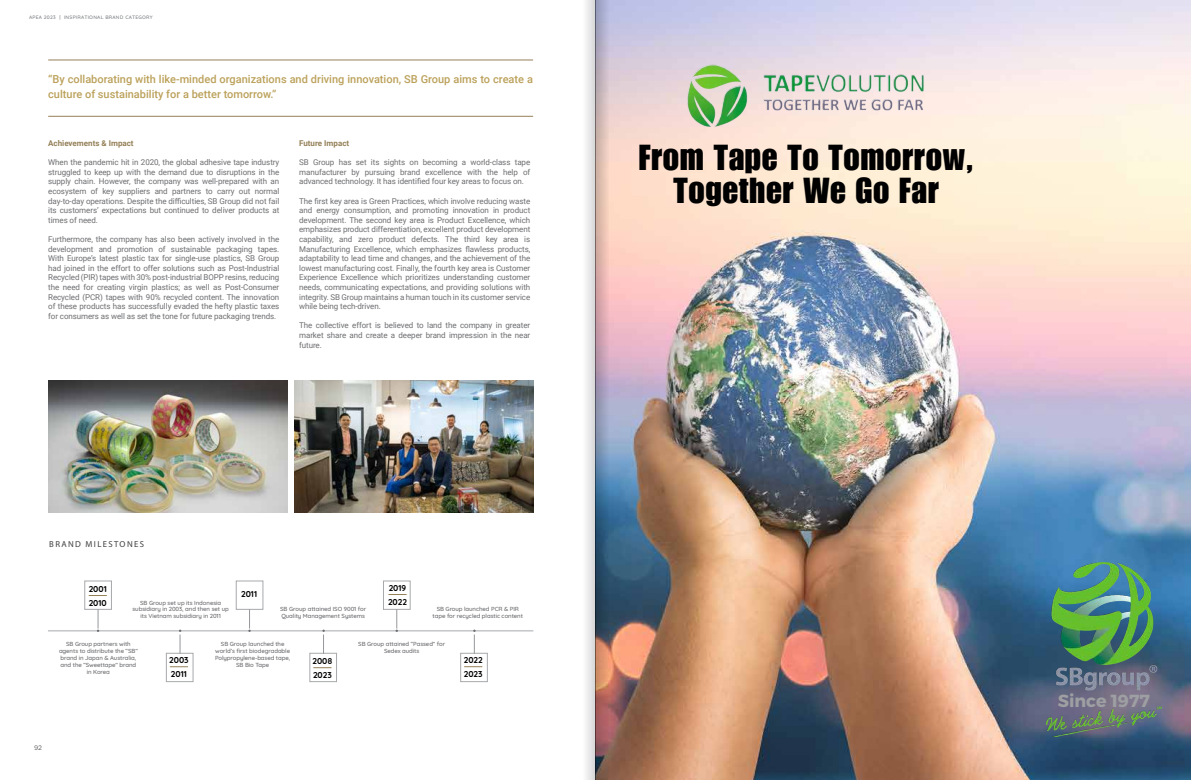
<style>
.page{position:relative;width:1191px;height:780px;background:#fff}
.page>*{position:absolute;margin:0;border:0;box-sizing:border-box;transform-origin:0 0}
.t1{font:35.2px/32.7px "Impact LT Std";letter-spacing:.02em;color:#000;text-align:center}
.t2{font:700 17.5px "Montserrat";color:#9d9fa2}
.t3{font:500 11px/15.2px "Roboto";color:#bba15a}
.t4{font:8.7px "Myriad Pro";letter-spacing:.16em;color:#414042}
.t5{font:700 8.5px/14.2px "Quicksand";color:#000}
.t6{font:8px/9.6px "Roboto";letter-spacing:-.01em;color:#6d6e71;text-align:justify}
.t7{font:700 8px "Roboto";color:#948058}
.t8{font:6.5px "Gotham";color:#58595b}
.t9{font:500 6px/6.9px "Quicksand";letter-spacing:-.01em;color:#6d6e71;text-align:center}
.t10{font:500 5px "Quicksand";letter-spacing:.05em;color:#808285}
</style>
<div class="page">
<img style="left:48px;top:380px;width:239px;height:132px">
<img style="left:294px;top:380px;width:239px;height:132px">
<hr style="left:48px;top:116px;width:485px;height:1px;background:#948058">
<hr style="left:48px;top:60px;width:485px;height:1px;background:#948058">
<hr style="left:48px;top:630px;width:485px;height:1px;background:#a7a9ac">
<div style="left:84px;top:580px;width:28px;height:29px;border:1px solid #a7a9ac"></div>
<svg style="left:89px;top:595px;width:18px;height:1px"></svg>
<svg style="left:97px;top:609px;width:2px;height:23px"></svg>
<div style="left:236px;top:580px;width:27px;height:29px;border:1px solid #a7a9ac"></div>
<svg style="left:248px;top:609px;width:3px;height:23px"></svg>
<div style="left:383px;top:580px;width:28px;height:29px;border:1px solid #a7a9ac"></div>
<svg style="left:388px;top:594px;width:18px;height:1px"></svg>
<svg style="left:395px;top:609px;width:3px;height:23px"></svg>
<div style="left:166px;top:652px;width:27px;height:30px;border:1px solid #a7a9ac"></div>
<svg style="left:170px;top:666px;width:18px;height:1px"></svg>
<svg style="left:179px;top:629px;width:2px;height:24px"></svg>
<div style="left:309px;top:652px;width:28px;height:30px;border:1px solid #a7a9ac"></div>
<svg style="left:313px;top:667px;width:18px;height:1px"></svg>
<svg style="left:322px;top:629px;width:3px;height:24px"></svg>
<div style="left:460px;top:652px;width:28px;height:30px;border:1px solid #a7a9ac"></div>
<svg style="left:464px;top:666px;width:18px;height:1px"></svg>
<svg style="left:473px;top:629px;width:2px;height:24px"></svg>
<img style="left:609px;top:0;width:582px;height:780px">
<img style="left:1038px;top:562px;width:132px;height:128px">
<img style="left:1046px;top:705px;width:115px;height:31px">
<img style="left:684px;top:60px;width:244px;height:71px">
<svg style="left:586px;top:0;width:23px;height:780px;background:#beb6bc"></svg>
<hr style="left:595px;top:0;width:1px;height:780px;background:#939598">
<p class="t10" style="left:29px;top:13px;width:125px">APEA 2023 | INSPIRATIONAL BRAND CATEGORY</p>
<h3 class="t3" style="left:48px;top:71px;width:486px">“By collaborating with like-minded organizations and driving innovation, SB Group aims to create a culture of sustainability for a better tomorrow.”</h3>
<p class="t7" style="left:48px;top:137px;width:87px">Achievements &amp; Impact</p>
<p class="t6" style="left:48px;top:157px;width:233px">When the pandemic hit in 2020, the global adhesive tape industry struggled to keep up with the demand due to disruptions in the supply chain. However, the company was well-prepared with an ecosystem of key suppliers and partners to carry out normal day-to-day operations. Despite the difficulties, SB Group did not fail its customers’ expectations but continued to deliver products at times of need.</p>
<p class="t6" style="left:48px;top:234px;width:233px">Furthermore, the company has also been actively involved in the development and promotion of sustainable packaging tapes.<br>With Europe’s latest plastic tax for single-use plastics, SB Group had joined in the effort to offer solutions such as Post-Industrial Recycled (PIR) tapes with 30% post-industrial BOPP resins, reducing the need for creating virgin plastics; as well as Post-Consumer Recycled (PCR) tapes with 90% recycled content. The innovation of these products has successfully evaded the hefty plastic taxes for consumers as well as set the tone for future packaging trends.</p>
<p class="t7" style="left:299px;top:137px;width:52px">Future Impact</p>
<p class="t6" style="left:299px;top:157px;width:233px">SB Group has set its sights on becoming a world-class tape manufacturer by pursuing brand excellence with the help of advanced technology. It has identified four key areas to focus on.</p>
<p class="t6" style="left:299px;top:196px;width:233px">The first key area is Green Practices, which involve reducing waste and energy consumption, and promoting innovation in product development. The second key area is Product Excellence, which emphasizes product differentiation, excellent product development capability, and zero product defects. The third key area is Manufacturing Excellence, which emphasizes flawless products, adaptability to lead time and changes, and the achievement of the lowest manufacturing cost. Finally, the fourth key area is Customer Experience Excellence which prioritizes understanding customer needs, communicating expectations, and providing solutions with integrity. SB Group maintains a human touch in its customer service while being tech-driven.</p>
<p class="t6" style="left:299px;top:320px;width:233px">The collective effort is believed to land the company in greater market share and create a deeper brand impression in the near future.</p>
<p class="t4" style="left:49px;top:539px;width:96px">BRAND MILESTONES</p>
<p class="t5" style="left:89px;top:580px;width:20px">2001<br>2010</p>
<p class="t5" style="left:241px;top:586px;width:17px">2011</p>
<p class="t5" style="left:388px;top:579px;width:20px">2019<br>2022</p>
<p class="t9" style="left:132px;top:598px;width:98px">SB Group set up its Indonesia subsidiary in 2003, and then set up its Vietnam subsidiary in 2011</p>
<p class="t9" style="left:280px;top:605px;width:88px;text-align:left">SB Group attained ISO 9001 for<br>Quality Management Systems</p>
<p class="t9" style="left:432px;top:605px;width:92px">SB Group launched PCR &amp; PIR tape for recycled plastic content</p>
<p class="t9" style="left:59px;top:640px;width:80px">SB Group partners with agents to distribute the “SB” brand in Japan &amp; Australia, and the “Sweettape” brand in Korea</p>
<p class="t9" style="left:215px;top:640px;width:77px">SB Group launched the world’s first biodegradable<br>Polypropylene-based tape,<br>SB Bio Tape</p>
<p class="t9" style="left:358px;top:640px;width:89px">SB Group attained “Passed” for<br>Sedex audits</p>
<p class="t5" style="left:169px;top:652px;width:21px">2003<br>2011</p>
<p class="t5" style="left:312px;top:653px;width:21px">2008<br>2023</p>
<p class="t5" style="left:464px;top:652px;width:20px">2022<br>2023</p>
<p class="t8" style="left:34px;top:744px;width:10px">92</p>
<h1 class="t1" style="left:638px;top:141px;width:337px">From Tape To Tomorrow,<br>Together We Go Far</h1>
<h2 class="t2" style="left:1057px;top:690px;width:93px">Since 1977</h2>
</div>
